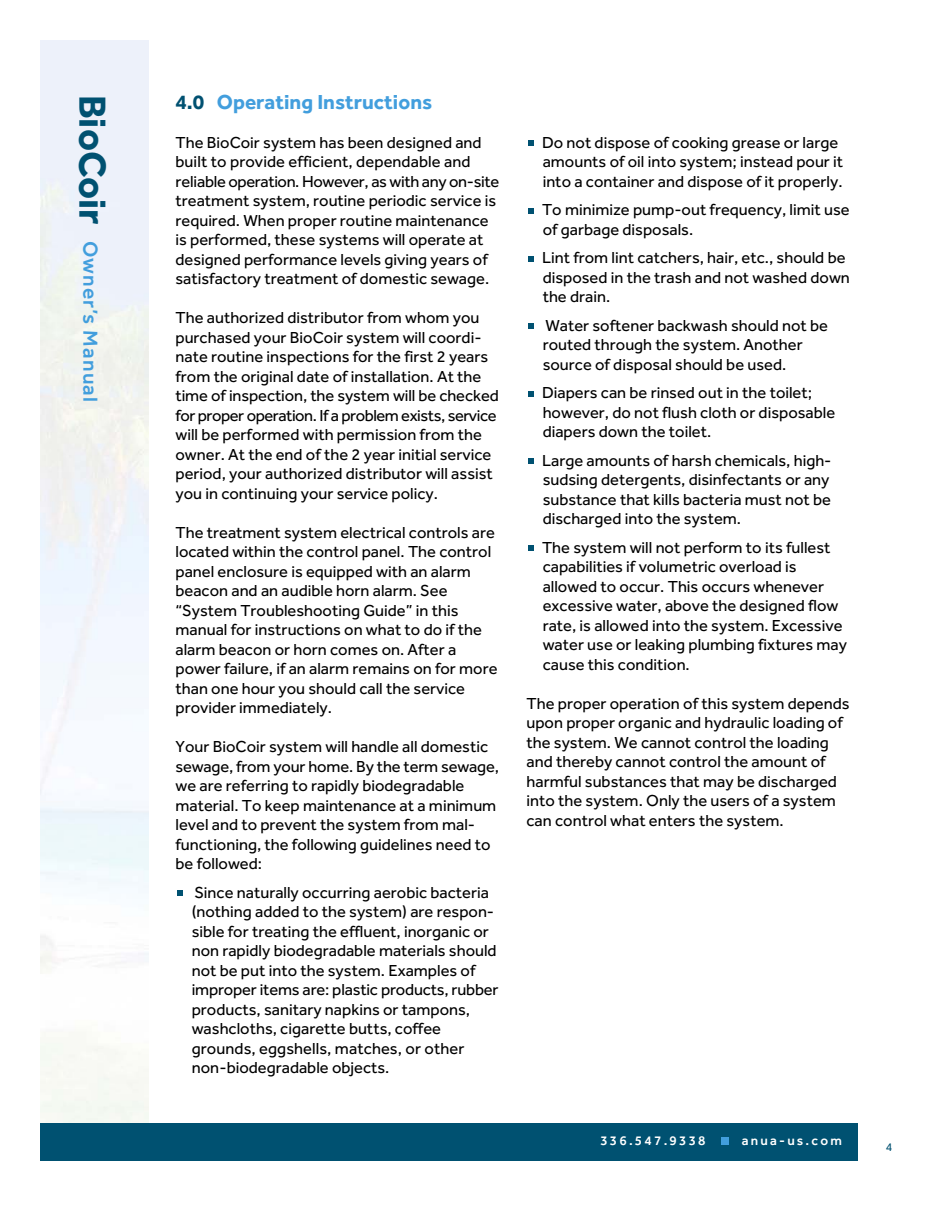
<style>
.page{position:relative;width:945px;height:1215px;background:#fff}
.page>*{position:absolute;margin:0;border:0;box-sizing:border-box;transform-origin:0 0}
.t1{font:700 21px "Effra";color:#429edd}
.t2{font:500 21px "Effra";letter-spacing:.055em;color:#429edd}
.t3{font:16.5px/19.5px "Effra";color:#000}
.t4{font:500 13.5px "Effra";letter-spacing:.165em;color:#fff}
.t5{font:12px "Effra";color:#005171}
.s1{font-weight:700;font-size:39px;color:#005171}
.s2{color:#005171}
</style>
<div class="page">
<div style="left:40px;top:1123px;width:818px;height:38px;background:#005171"></div>
<div style="left:722px;top:1138px;width:7px;height:7px;background:#429edd"></div>
<svg style="left:177px;top:890px;width:6px;height:6px"></svg>
<svg style="left:528px;top:140px;width:6px;height:6px"></svg>
<svg style="left:528px;top:208px;width:6px;height:6px"></svg>
<svg style="left:528px;top:256px;width:6px;height:6px"></svg>
<svg style="left:528px;top:323px;width:6px;height:6px"></svg>
<svg style="left:528px;top:391px;width:6px;height:6px"></svg>
<svg style="left:528px;top:458px;width:6px;height:6px"></svg>
<svg style="left:528px;top:545px;width:6px;height:6px"></svg>
<p class="t2" style="left:103px;top:94px;width:309px;rotate:90deg"><span class="s1">BioCoir</span> Owner’s Manual</p>
<p class="t1" style="left:176px;top:89px;width:258px"><span class="s2">4.0</span> Operating Instructions</p>
<p class="t3" style="left:176px;top:132px;width:325px">The BioCoir system has been designed and built to provide efficient, dependable and reliable operation. However, as with any on-site treatment system, routine periodic service is required. When proper routine maintenance is performed, these systems will operate at designed performance levels giving years of satisfactory treatment of domestic sewage.</p>
<p class="t3" style="left:176px;top:308px;width:325px">The authorized distributor from whom you purchased your BioCoir system will coordi&shy;nate routine inspections for the first 2 years from the original date of installation. At the time of inspection, the system will be checked for proper operation. If a problem exists, service will be performed with permission from the owner. At the end of the 2 year initial service period, your authorized distributor will assist you in continuing your service policy.</p>
<p class="t3" style="left:176px;top:522px;width:324px">The treatment system electrical controls are located within the control panel. The control panel enclosure is equipped with an alarm beacon and an audible horn alarm. See “System Troubleshooting Guide” in this manual for instructions on what to do if the alarm beacon or horn comes on. After a power failure, if an alarm remains on for more than one hour you should call the service provider immediately.</p>
<p class="t3" style="left:176px;top:737px;width:325px">Your BioCoir system will handle all domestic sewage, from your home. By the term sewage, we are referring to rapidly biodegradable material. To keep maintenance at a minimum level and to prevent the system from mal&shy;functioning, the following guidelines need to be followed:</p>
<p class="t3" style="left:192px;top:882px;width:308px">Since naturally occurring aerobic bacteria (nothing added to the system) are respon&shy;sible for treating the effluent, inorganic or non rapidly biodegradable materials should not be put into the system. Examples of improper items are: plastic products, rubber products, sanitary napkins or tampons, washcloths, cigarette butts, coffee grounds, eggshells, matches, or other non-biodegradable objects.</p>
<p class="t3" style="left:542px;top:132px;width:303px">Do not dispose of cooking grease or large amounts of oil into system; instead pour it into a container and dispose of it properly.</p>
<p class="t3" style="left:542px;top:200px;width:309px">To minimize pump-out frequency, limit use of garbage disposals.</p>
<p class="t3" style="left:542px;top:248px;width:309px">Lint from lint catchers, hair, etc., should be disposed in the trash and not washed down the drain.</p>
<p class="t3" style="left:543px;top:315px;width:287px">Water softener backwash should not be routed through the system. Another source of disposal should be used.</p>
<p class="t3" style="left:542px;top:383px;width:295px">Diapers can be rinsed out in the toilet; however, do not flush cloth or disposable diapers down the toilet.</p>
<p class="t3" style="left:542px;top:450px;width:291px">Large amounts of harsh chemicals, high&shy;sudsing detergents, disinfectants or any substance that kills bacteria must not be discharged into the system.</p>
<p class="t3" style="left:542px;top:537px;width:307px">The system will not perform to its fullest capabilities if volumetric overload is allowed to occur. This occurs whenever excessive water, above the designed flow rate, is allowed into the system. Excessive water use or leaking plumbing fixtures may cause this condition.</p>
<p class="t3" style="left:526px;top:693px;width:325px">The proper operation of this system depends upon proper organic and hydraulic loading of the system. We cannot control the loading and thereby cannot control the amount of harmful substances that may be discharged into the system. Only the users of a system can control what enters the system.</p>
<p class="t4" style="left:600px;top:1132px;width:107px">336.547.9338</p>
<p class="t4" style="left:742px;top:1132px;width:102px">anua-us.com</p>
<p class="t5" style="left:886px;top:1140px;width:8px">4</p>
</div>
